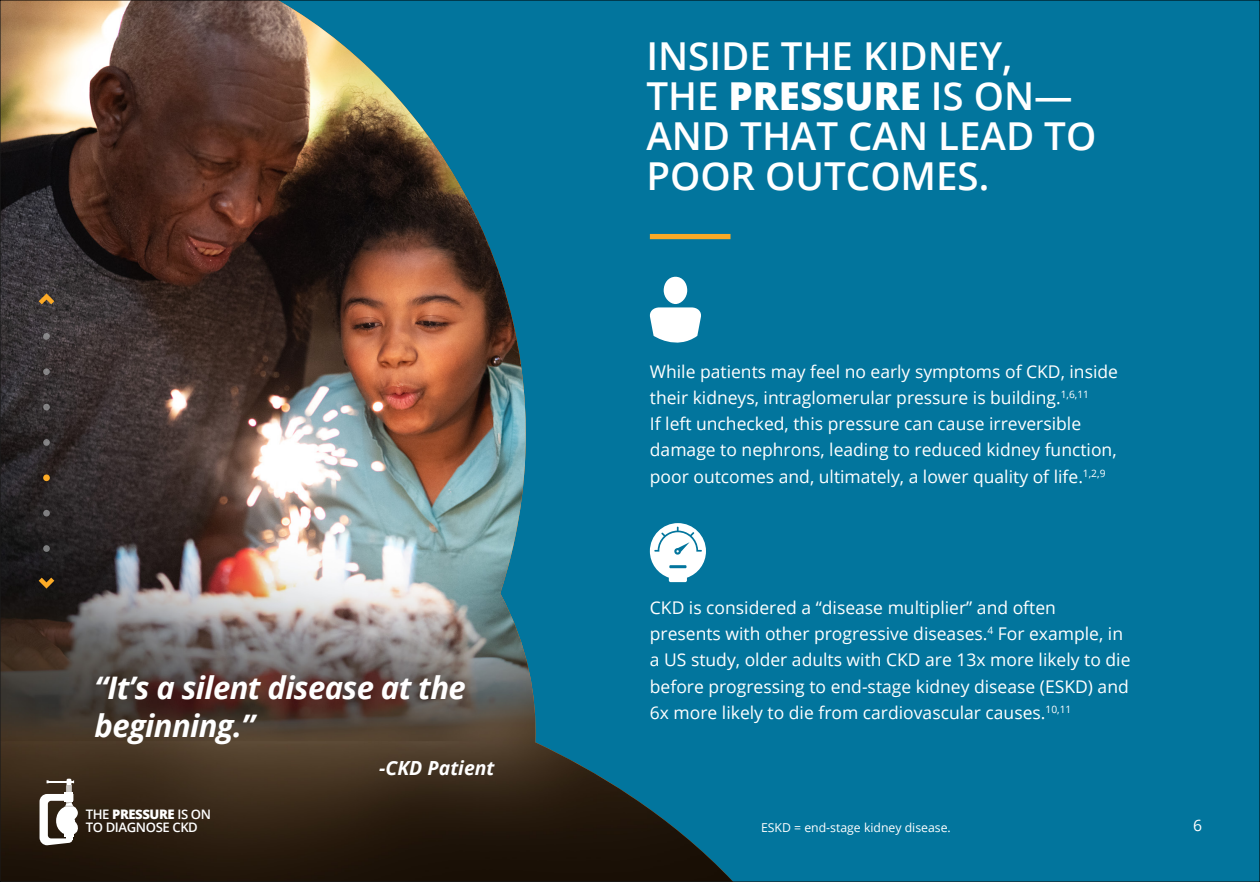
<style>
.page{position:relative;width:1260px;height:882px;background:#fff}
.page>*{position:absolute;margin:0;border:0;box-sizing:border-box;transform-origin:0 0}
.t1{font:600 38.5px/40.2px "Open Sans";color:#fff}
.t2{font:italic 700 31.15px/37.4px "Open Sans";letter-spacing:-.02em;color:#fff}
.t3{font:italic 700 19.43px "Open Sans";color:#fff}
.t4{font:17.5px/26.2px "Open Sans";color:#fff}
.t5{font:15.75px "Open Sans";color:#fff}
.t6{font:600 13.12px/13.7px "Open Sans";letter-spacing:-.03em;color:#fff}
.t7{font:12.25px "Open Sans";color:#fff}
.s1{font-weight:800}
</style>
<div class="page">
<img style="left:2px;top:2px;width:1256px;height:878px">
<svg style="left:40px;top:779px;width:40px;height:66px"></svg>
<div style="left:664px;top:277px;width:23px;height:27px;background:#fff;border-radius:50%"></div>
<svg style="left:649px;top:307px;width:53px;height:44px"></svg>
<svg style="left:650px;top:523px;width:56px;height:59px"></svg>
<div style="left:650px;top:234px;width:81px;height:5px;background:#fbaa26"></div>
<div style="left:43px;top:439px;width:7px;height:7px;background:#848385;border-radius:50%"></div>
<svg style="left:43px;top:510px;width:7px;height:7px"></svg>
<svg style="left:43px;top:368px;width:7px;height:7px"></svg>
<div style="left:43px;top:545px;width:7px;height:7px;background:#7c7d7e;border-radius:50%"></div>
<div style="left:43px;top:404px;width:7px;height:6px;background:#828283;border-radius:50%"></div>
<div style="left:43px;top:474px;width:7px;height:7px;background:#fbaa26;border-radius:50%"></div>
<div style="left:43px;top:333px;width:7px;height:7px;background:#888889;border-radius:50%"></div>
<svg style="left:39px;top:293px;width:15px;height:11px"></svg>
<svg style="left:39px;top:578px;width:15px;height:11px"></svg>
<h2 class="t2" style="left:94px;top:668px;width:373px">“It’s a silent disease at the beginning.”</h2>
<p class="t3" style="left:379px;top:754px;width:117px">-CKD Patient</p>
<p class="t6" style="left:86px;top:807px;width:127px">THE <span class="s1">PRESSURE</span> IS ON<br>TO DIAGNOSE CKD</p>
<h1 class="t1" style="left:646px;top:35px;width:451px">INSIDE THE KIDNEY,<br>THE <span class="s1">PRESSURE</span> IS ON—<br>AND THAT CAN LEAD TO<br>POOR OUTCOMES.</h1>
<p class="t4" style="left:650px;top:358px;width:470px">While patients may feel no early symptoms of CKD, inside their kidneys, intraglomerular pressure is building.<sup>1,6,11<br></sup>If left unchecked, this pressure can cause irreversible damage to nephrons, leading to reduced kidney function, poor outcomes and, ultimately, a lower quality of life.<sup>1,2,9</sup></p>
<p class="t4" style="left:650px;top:594px;width:482px">CKD is considered a “disease multiplier” and often presents with other progressive diseases.<sup>4</sup> For example, in a US study, older adults with CKD are 13x more likely to die before progressing to end-stage kidney disease (ESKD) and 6x more likely to die from cardiovascular causes.<sup>10,11</sup></p>
<p class="t7" style="left:761px;top:819px;width:191px">ESKD = end-stage kidney disease.</p>
<p class="t5" style="left:1193px;top:815px;width:11px">6</p>
</div>
